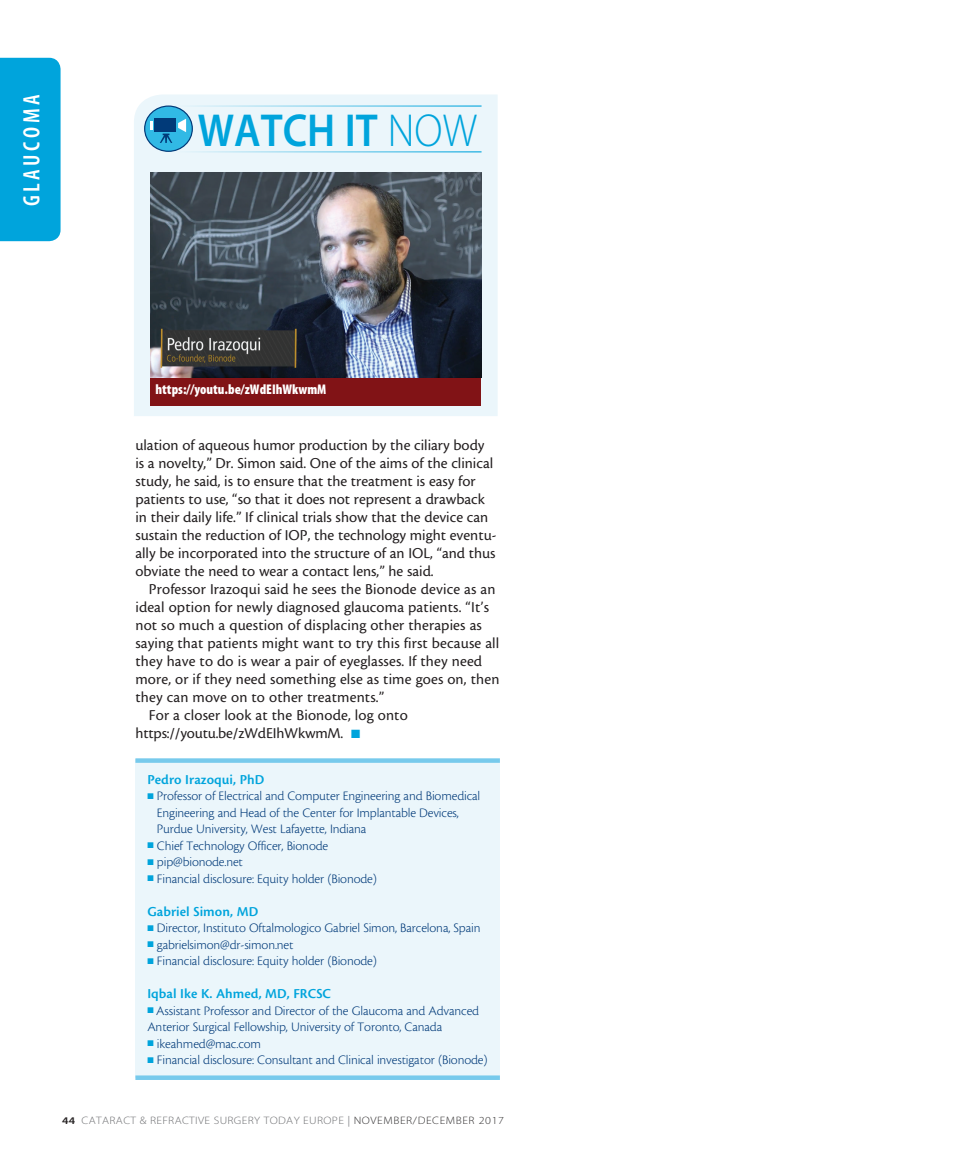
<style>
.page{position:relative;width:972px;height:1161px;background:#fff}
.page>*{position:absolute;margin:0;border:0;box-sizing:border-box;transform-origin:0 0}
.headline{font:46.5px "Myriad MM 565 600";color:#00a4dc;scale:.9 1}
.t1{font:23.7px "Myriad MM 565 300";letter-spacing:.15em;color:#fff}
.body{font:15.75px/18px "Cronos MM 408 10";color:#231f20}
.bio_name{font:14.25px "Cronos MM 574 9";letter-spacing:.005em;color:#00a4dc}
.subhead{font:14.1px "Myriad MM 830 300";color:#fff}
.bio_info{font:13.5px/16.5px "Cronos MM 250 9";letter-spacing:-.01em;color:#013a79}
.t2{font:10.8px "Myriad MM 215 600";letter-spacing:.04em;color:#6c6d70;scale:1.11 1}
.s1{font-family:"Myriad MM 215 600"}
.s2{color:#00a4dc}
.s3{font-family:"Myriad MM 565 600";font-size:10.2px;color:#231f20}
.s4{font-family:"Myriad MM 400 600";color:#939598}
.s5{color:#312f30}
</style>
<div class="page">
<div style="left:0;top:58px;width:61px;height:183px;background:#00a4dc"></div>
<div style="left:135px;top:763px;width:365px;height:312px;background:#ebf6fb"></div>
<div style="left:135px;top:758px;width:365px;height:5px;background:#77caec"></div>
<div style="left:135px;top:1075px;width:365px;height:5px;background:#77caec"></div>
<div style="left:134px;top:95px;width:364px;height:321px;background:#ebf6fb"></div>
<div style="left:151px;top:172px;width:330px;height:233px;background:#811316"></div>
<img style="left:151px;top:172px;width:330px;height:205px">
<hr style="left:172px;top:105px;width:310px;height:2px;background:#00a4dc">
<hr style="left:172px;top:151px;width:310px;height:1px;background:#00a4dc">
<div style="left:145px;top:106px;width:47px;height:45px;background:#31b9e5;border-radius:50%"></div>
<div style="left:144px;top:105px;width:49px;height:47px;border:1px solid #013a79;border-radius:50%"></div>
<svg style="left:150px;top:121px;width:3px;height:9px"></svg>
<div style="left:154px;top:119px;width:22px;height:13px;background:#013a79"></div>
<svg style="left:178px;top:119px;width:8px;height:13px"></svg>
<svg style="left:160px;top:134px;width:12px;height:9px"></svg>
<h2 class="t1" style="left:20px;top:206px;width:113px;rotate:-90deg">GLAUCOMA</h2>
<p class="headline" style="left:198px;top:108px;width:312px">WATCH IT <span class="s1">NOW</span></p>
<p class="subhead" style="left:156px;top:383px;width:172px">https://youtu.be/zWdEIhWkwmM</p>
<p class="body" style="left:135px;top:436px;width:363px">ulation of aqueous humor production by the ciliary body is a novelty,” Dr. Simon said. One of the aims of the clinical study, he said, is to ensure that the treatment is easy for patients to use, “so that it does not represent a drawback in their daily life.” If clinical trials show that the device can sustain the reduction of IOP, the technology might eventu&shy;ally be incorporated into the structure of an IOL, “and thus obviate the need to wear a contact lens,” he said.</p>
<p class="body" style="left:135px;top:580px;width:366px;text-indent:14px">Professor Irazoqui said he sees the Bionode device as an ideal option for newly diagnosed glaucoma patients. “It’s not so much a question of displacing other therapies as saying that patients might want to try this first because all they have to do is wear a pair of eyeglasses. If they need more, or if they need something else as time goes on, then they can move on to other treatments.”</p>
<p class="body" style="left:135px;top:706px;width:274px;text-indent:14px">For a closer look at the Bionode, log onto https://youtu.be/zWdEIhWkwmM. <span class="s2">■</span></p>
<p class="bio_name" style="left:147px;top:772px;width:119px">Pedro Irazoqui, PhD</p>
<p class="bio_info" style="left:157px;top:788px;width:325px;text-indent:-10px"><span class="s2">■</span> Professor of Electrical and Computer Engineering and Biomedical<br>Engineering and Head of the Center for Implantable Devices,<br>Purdue University, West Lafayette, Indiana</p>
<p class="bio_info" style="left:147px;top:838px;width:182px"><span class="s2">■</span> Chief Technology Officer, Bionode</p>
<p class="bio_info" style="left:147px;top:854px;width:97px"><span class="s2">■</span> pip@bionode.net</p>
<p class="bio_info" style="left:147px;top:871px;width:231px"><span class="s2">■</span> Financial disclosure: Equity holder (Bionode)</p>
<p class="bio_name" style="left:147px;top:904px;width:112px">Gabriel Simon, MD</p>
<p class="bio_info" style="left:147px;top:920px;width:335px"><span class="s2">■</span> Director, Instituto Oftalmologico Gabriel Simon, Barcelona, Spain</p>
<p class="bio_info" style="left:147px;top:937px;width:148px"><span class="s2">■</span> gabrielsimon@dr-simon.net</p>
<p class="bio_info" style="left:147px;top:953px;width:231px"><span class="s2">■</span> Financial disclosure: Equity holder (Bionode)</p>
<p class="bio_name" style="left:147px;top:987px;width:185px">Iqbal Ike K. Ahmed, MD, FRCSC</p>
<p class="bio_info" style="left:147px;top:1003px;width:333px"><span class="s2">■</span> Assistant Professor and Director of the Glaucoma and Advanced<br>Anterior Surgical Fellowship, University of Toronto, Canada</p>
<p class="bio_info" style="left:147px;top:1036px;width:115px"><span class="s2">■</span> ikeahmed@mac.com</p>
<p class="bio_info" style="left:147px;top:1052px;width:342px"><span class="s2">■</span> Financial disclosure: Consultant and Clinical investigator (Bionode)</p>
<p class="t2" style="left:62px;top:1115px;width:400px"><span class="s3">44</span> CATARACT &amp; REFRACTIVE SURGERY TODAY EUROPE <span class="s4">|</span> <span class="s5">NOVEMBER/DECEMBER 2017</span></p>
<p class="t2" style="left:151px;top:1115px;width:326px">REFRACTIVE SURGERY TODAY EUROPE <span class="s4">|</span> <span class="s5">NOVEMBER/DECEMBER 2017</span></p>
</div>
